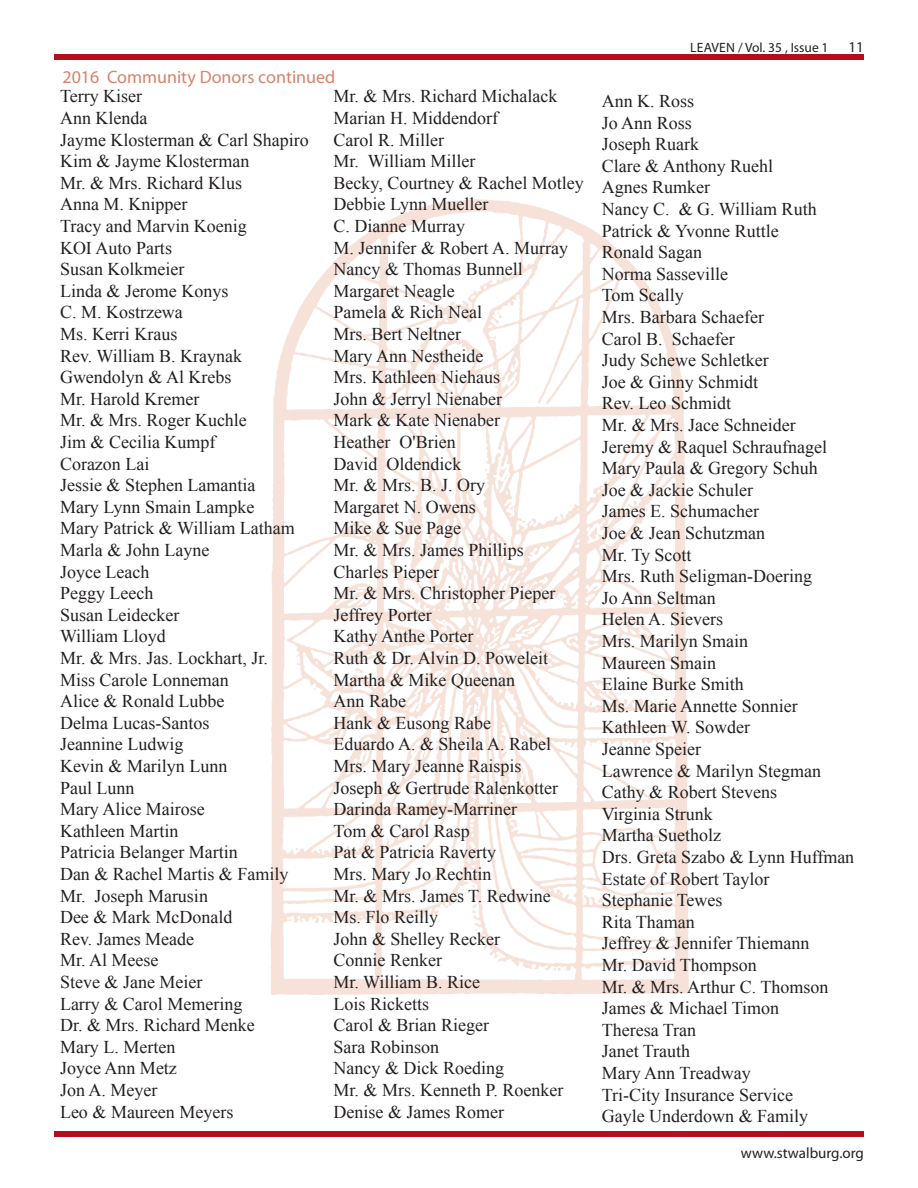
<style>
.page{position:relative;width:918px;height:1188px;background:#fff}
.page>*{position:absolute;margin:0;border:0;box-sizing:border-box;transform-origin:0 0}
.t1{font:18px/21.6px "Times New Roman";color:#231f20}
.t2{font:18px "Myriad Pro";color:#d7836d}
.t3{font:15px "Myriad Pro";color:#231f20}
.t4{font:13.5px "Myriad Pro";color:#231f20}
</style>
<div class="page">
<div style="left:54px;top:54px;width:810px;height:6px;background:#b50e1a"></div>
<div style="left:54px;top:1131px;width:810px;height:6px;background:#b50e1a"></div>
<img style="left:270px;top:199px;width:419px;height:796px">
<p class="t4" style="left:690px;top:39px;width:140px">Leaven / Vol. 35 , Issue 1</p>
<p class="t3" style="left:849px;top:37px;width:17px">11</p>
<p class="t2" style="left:62px;top:66px;width:274px">2016 Community Donors continued</p>
<p class="t1" style="left:60px;top:85px;width:250px">Terry Kiser<br>Ann Klenda<br>Jayme Klosterman &amp; Carl Shapiro<br>Kim &amp; Jayme Klosterman<br>Mr. &amp; Mrs. Richard Klus<br>Anna M. Knipper<br>Tracy and Marvin Koenig<br>KOI Auto Parts<br>Susan Kolkmeier<br>Linda &amp; Jerome Konys<br>C. M. Kostrzewa<br>Ms. Kerri Kraus<br>Rev. William B. Kraynak<br>Gwendolyn &amp; Al Krebs<br>Mr. Harold Kremer<br>Mr. &amp; Mrs. Roger Kuchle<br>Jim &amp; Cecilia Kumpf<br>Corazon Lai<br>Jessie &amp; Stephen Lamantia<br>Mary Lynn Smain Lampke<br>Mary Patrick &amp; William Latham<br>Marla &amp; John Layne<br>Joyce Leach<br>Peggy Leech<br>Susan Leidecker<br>William Lloyd<br>Mr. &amp; Mrs. Jas. Lockhart, Jr.<br>Miss Carole Lonneman<br>Alice &amp; Ronald Lubbe<br>Delma Lucas-Santos<br>Jeannine Ludwig<br>Kevin &amp; Marilyn Lunn<br>Paul Lunn<br>Mary Alice Mairose<br>Kathleen Martin<br>Patricia Belanger Martin<br>Dan &amp; Rachel Martis &amp; Family<br>Mr. Joseph Marusin<br>Dee &amp; Mark McDonald<br>Rev. James Meade<br>Mr. Al Meese<br>Steve &amp; Jane Meier<br>Larry &amp; Carol Memering<br>Dr. &amp; Mrs. Richard Menke<br>Mary L. Merten<br>Joyce Ann Metz<br>Jon A. Meyer<br>Leo &amp; Maureen Meyers</p>
<p class="t1" style="left:334px;top:85px;width:252px">Mr. &amp; Mrs. Richard Michalack<br>Marian H. Middendorf<br>Carol R. Miller<br>Mr. William Miller<br>Becky, Courtney &amp; Rachel Motley<br>Debbie Lynn Mueller<br>C. Dianne Murray<br>M. Jennifer &amp; Robert A. Murray<br>Nancy &amp; Thomas Bunnell<br>Margaret Neagle<br>Pamela &amp; Rich Neal<br>Mrs. Bert Neltner<br>Mary Ann Nestheide<br>Mrs. Kathleen Niehaus<br>John &amp; Jerryl Nienaber<br>Mark &amp; Kate Nienaber<br>Heather O'Brien<br>David Oldendick<br>Mr. &amp; Mrs. B. J. Ory<br>Margaret N. Owens<br>Mike &amp; Sue Page<br>Mr. &amp; Mrs. James Phillips<br>Charles Pieper<br>Mr. &amp; Mrs. Christopher Pieper<br>Jeffrey Porter<br>Kathy Anthe Porter<br>Ruth &amp; Dr. Alvin D. Poweleit<br>Martha &amp; Mike Queenan<br>Ann Rabe<br>Hank &amp; Eusong Rabe<br>Eduardo A. &amp; Sheila A. Rabel<br>Mrs. Mary Jeanne Raispis<br>Joseph &amp; Gertrude Ralenkotter<br>Darinda Ramey-Marriner<br>Tom &amp; Carol Rasp<br>Pat &amp; Patricia Raverty<br>Mrs. Mary Jo Rechtin<br>Mr. &amp; Mrs. James T. Redwine<br>Ms. Flo Reilly<br>John &amp; Shelley Recker<br>Connie Renker<br>Mr. William B. Rice<br>Lois Ricketts<br>Carol &amp; Brian Rieger<br>Sara Robinson<br>Nancy &amp; Dick Roeding<br>Mr. &amp; Mrs. Kenneth P. Roenker<br>Denise &amp; James Romer</p>
<p class="t1" style="left:602px;top:90px;width:254px">Ann K. Ross<br>Jo Ann Ross<br>Joseph Ruark<br>Clare &amp; Anthony Ruehl<br>Agnes Rumker<br>Nancy C. &amp; G. William Ruth<br>Patrick &amp; Yvonne Ruttle<br>Ronald Sagan<br>Norma Sasseville<br>Tom Scally<br>Mrs. Barbara Schaefer<br>Carol B. Schaefer<br>Judy Schewe Schletker<br>Joe &amp; Ginny Schmidt<br>Rev. Leo Schmidt<br>Mr. &amp; Mrs. Jace Schneider<br>Jeremy &amp; Raquel Schraufnagel<br>Mary Paula &amp; Gregory Schuh<br>Joe &amp; Jackie Schuler<br>James E. Schumacher<br>Joe &amp; Jean Schutzman<br>Mr. Ty Scott<br>Mrs. Ruth Seligman-Doering<br>Jo Ann Seltman<br>Helen A. Sievers<br>Mrs. Marilyn Smain<br>Maureen Smain<br>Elaine Burke Smith<br>Ms. Marie Annette Sonnier<br>Kathleen W. Sowder<br>Jeanne Speier<br>Lawrence &amp; Marilyn Stegman<br>Cathy &amp; Robert Stevens<br>Virginia Strunk<br>Martha Suetholz<br>Drs. Greta Szabo &amp; Lynn Huffman<br>Estate of Robert Taylor<br>Stephanie Tewes<br>Rita Thaman<br>Jeffrey &amp; Jennifer Thiemann<br>Mr. David Thompson<br>Mr. &amp; Mrs. Arthur C. Thomson<br>James &amp; Michael Timon<br>Theresa Tran<br>Janet Trauth<br>Mary Ann Treadway<br>Tri-City Insurance Service<br>Gayle Underdown &amp; Family</p>
<p class="t3" style="left:741px;top:1144px;width:125px">www.stwalburg.org</p>
</div>
